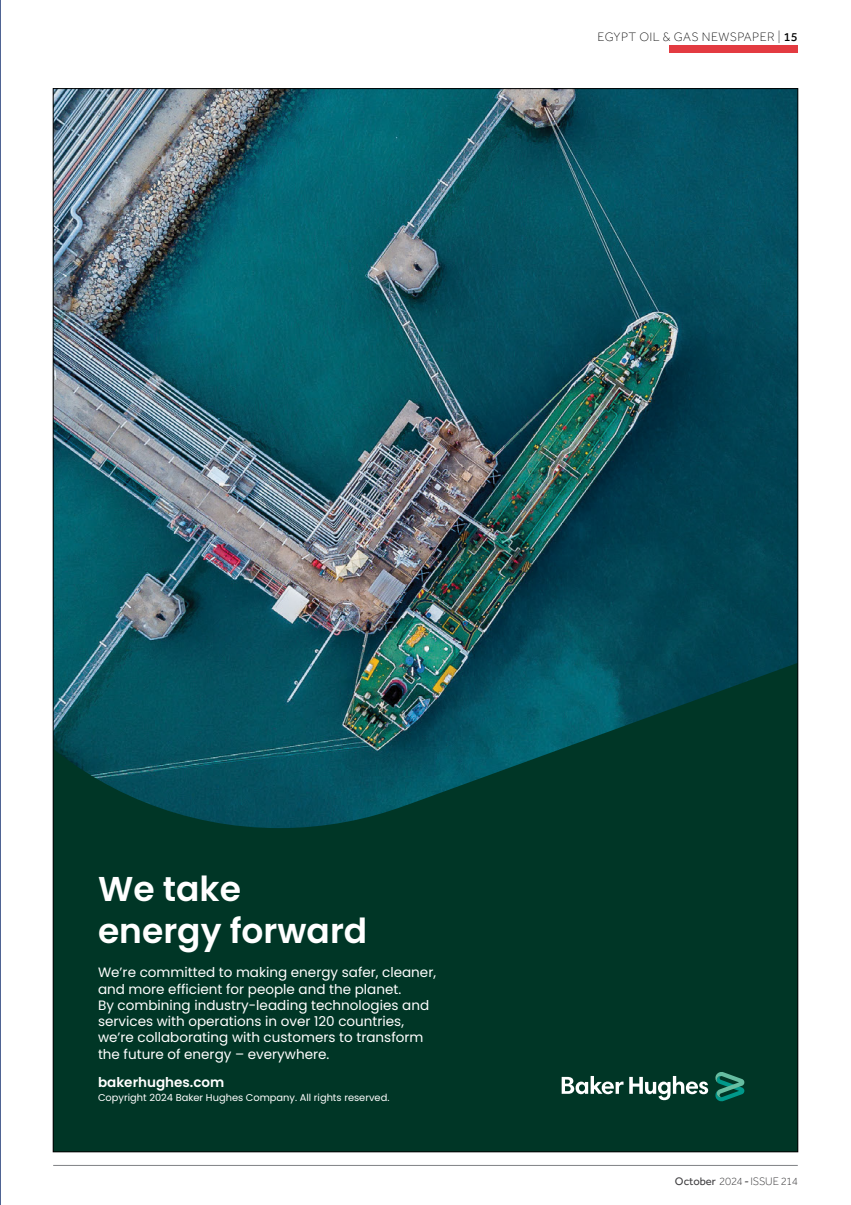
<style>
.page{position:relative;width:851px;height:1205px;background:#fff}
.page>*{position:absolute;margin:0;border:0;box-sizing:border-box;transform-origin:0 0}
.t1{font:600 34.5px/41.4px "Poppins";color:#fff}
.t2{font:13.5px/16.2px "Poppins";color:#fff}
.t3{font:600 13.5px "Poppins";color:#fff}
.t4{font:100 12.5px "Effra CC";letter-spacing:.035em;color:#000}
.t5{font:300 11.25px "Effra";letter-spacing:-.02em;color:#414042}
.t6{font:9.88px "Poppins";color:#fff}
.s1{font-weight:500}
.s2{font-weight:400}
.s3{font-weight:400;font-style:italic}
</style>
<div class="page">
<hr style="left:0;top:0;width:1px;height:1205px;background:#28417c">
<img style="left:55px;top:90px;width:741px;height:569px">
<svg style="left:55px;top:659px;width:741px;height:491px;background:#023d34"></svg>
<svg style="left:714px;top:1071px;width:30px;height:31px"></svg>
<svg style="left:561px;top:1076px;width:147px;height:24px"></svg>
<hr style="left:53px;top:1165px;width:744px;height:1px;background:#808285">
<div style="left:669px;top:46px;width:128px;height:7px;background:#e33b41"></div>
<p class="t4" style="left:597px;top:29px;width:202px">EGYPT OIL &amp; GAS NEWSPAPER | <span class="s1">15</span></p>
<h1 class="t1" style="left:98px;top:869px;width:271px">We take energy forward</h1>
<p class="t2" style="left:98px;top:964px;width:339px">We’re committed to making energy safer, cleaner, and more efficient for people and the planet.<br>By combining industry-leading technologies and services with operations in over 120 countries, we’re collaborating with customers to transform the future of energy – everywhere.</p>
<p class="t3" style="left:98px;top:1074px;width:128px">bakerhughes.com</p>
<p class="t6" style="left:98px;top:1092px;width:293px">Copyright 2024 Baker Hughes Company. All rights reserved.</p>
<p class="t5" style="left:674px;top:1175px;width:124px"><span class="s2">October</span> 2024 <span class="s3">-</span> ISSUE 214</p>
</div>
